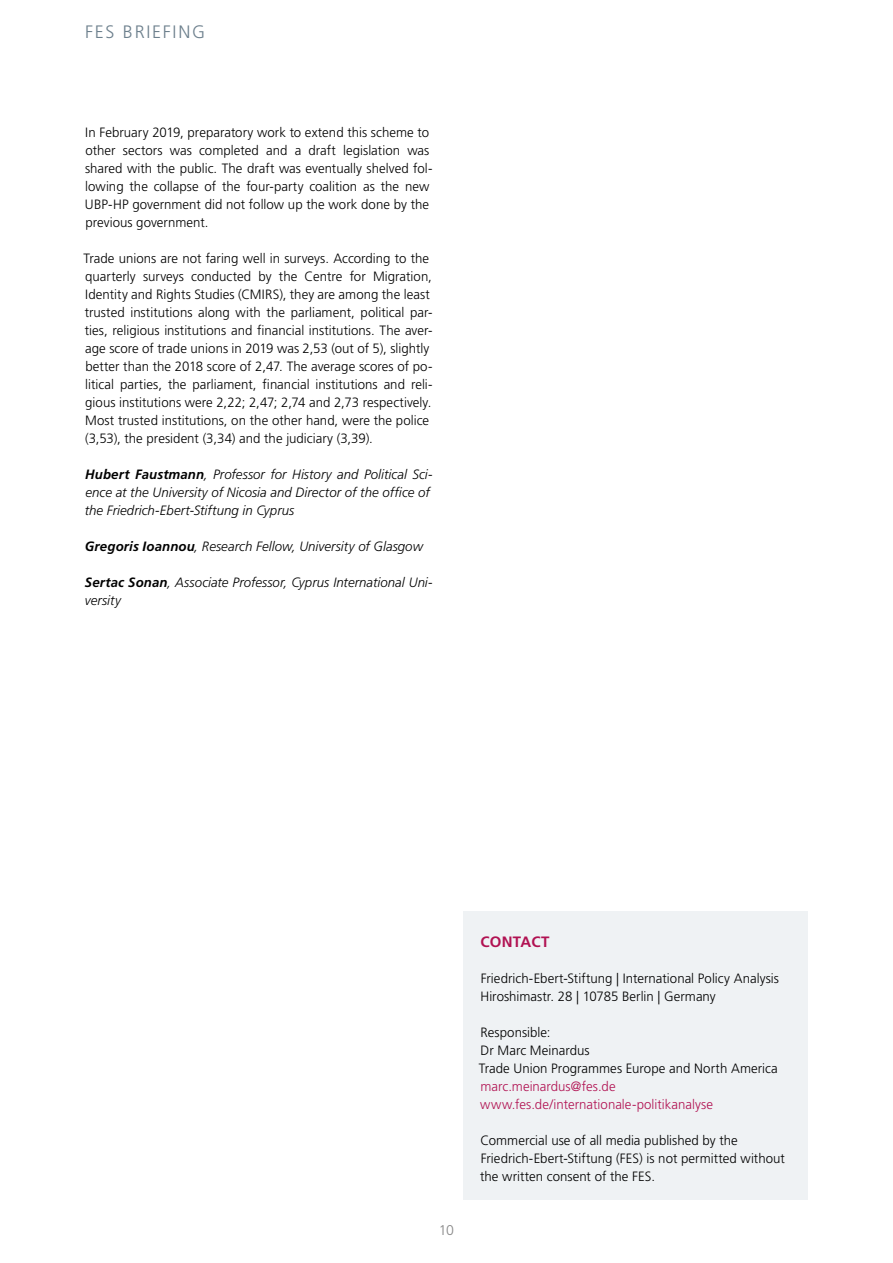
<style>
.page{position:relative;width:893px;height:1263px;background:#fff}
.page>*{position:absolute;margin:0;border:0;box-sizing:border-box;transform-origin:0 0}
.t1{font:300 18px "Frutiger LT Std";letter-spacing:.095em;color:#6d808d}
.t2{font:700 15px "Frutiger LT Std";letter-spacing:.015em;color:#b11252}
.t3{font:300 14.1px "Frutiger LT Std";color:#878787}
.t4{font:300 13.5px/18px "Frutiger LT Std";letter-spacing:.005em;color:#000}
.t5{font:italic 300 13.5px/18px "Frutiger LT Std";color:#000}
.t6{font:300 13.5px/18px "Frutiger LT Std";color:#b11252}
.s1{font-weight:700}
</style>
<div class="page">
<div style="left:463px;top:911px;width:345px;height:288px;background:#eff2f4"></div>
<h1 class="t1" style="left:85px;top:22px;width:122px">FES BRIEFING</h1>
<p class="t4" style="left:85px;top:124px;width:349px">In February 2019, preparatory work to extend this scheme to other sectors was completed and a draft legislation was shared with the public. The draft was eventually shelved fol&shy;lowing the collapse of the four-party coalition as the new UBP-HP government did not follow up the work done by the previous government.</p>
<p class="t4" style="left:84px;top:250px;width:350px">Trade unions are not faring well in surveys. According to the quarterly surveys conducted by the Centre for Migration, Identity and Rights Studies (CMIRS), they are among the least trusted institutions along with the parliament, political par&shy;ties, religious institutions and financial institutions. The aver&shy;age score of trade unions in 2019 was 2,53 (out of 5), slightly better than the 2018 score of 2,47. The average scores of po&shy;litical parties, the parliament, financial institutions and reli&shy;gious institutions were 2,22; 2,47; 2,74 and 2,73 respectively.<br>Most trusted institutions, on the other hand, were the police (3,53), the president (3,34) and the judiciary (3,39).</p>
<p class="t5" style="left:85px;top:466px;width:349px"><span class="s1">Hubert Faustmann</span>, Professor for History and Political Sci&shy;ence at the University of Nicosia and Director of the office of the Friedrich-Ebert-Stiftung in Cyprus</p>
<p class="t5" style="left:85px;top:538px;width:340px"><span class="s1">Gregoris Ioannou</span>, Research Fellow, University of Glasgow</p>
<p class="t5" style="left:85px;top:574px;width:349px"><span class="s1">Sertac Sonan</span>, Associate Professor, Cyprus International Uni&shy;versity</p>
<p class="t3" style="left:439px;top:1222px;width:17px">10</p>
<p class="t2" style="left:480px;top:933px;width:71px">CONTACT</p>
<p class="t4" style="left:480px;top:970px;width:300px">Friedrich-Ebert-Stiftung | International Policy Analysis<br>Hiroshimastr. 28 | 10785 Berlin | Germany</p>
<p class="t4" style="left:479px;top:1024px;width:301px">Responsible:<br>Dr Marc Meinardus<br>Trade Union Programmes Europe and North America</p>
<p class="t6" style="left:480px;top:1078px;width:234px">marc.meinardus@fes.de www.fes.de/internationale-politikanalyse</p>
<p class="t4" style="left:480px;top:1132px;width:306px">Commercial use of all media published by the<br>Friedrich-Ebert-Stiftung (FES) is not permitted without the written consent of the FES.</p>
</div>
